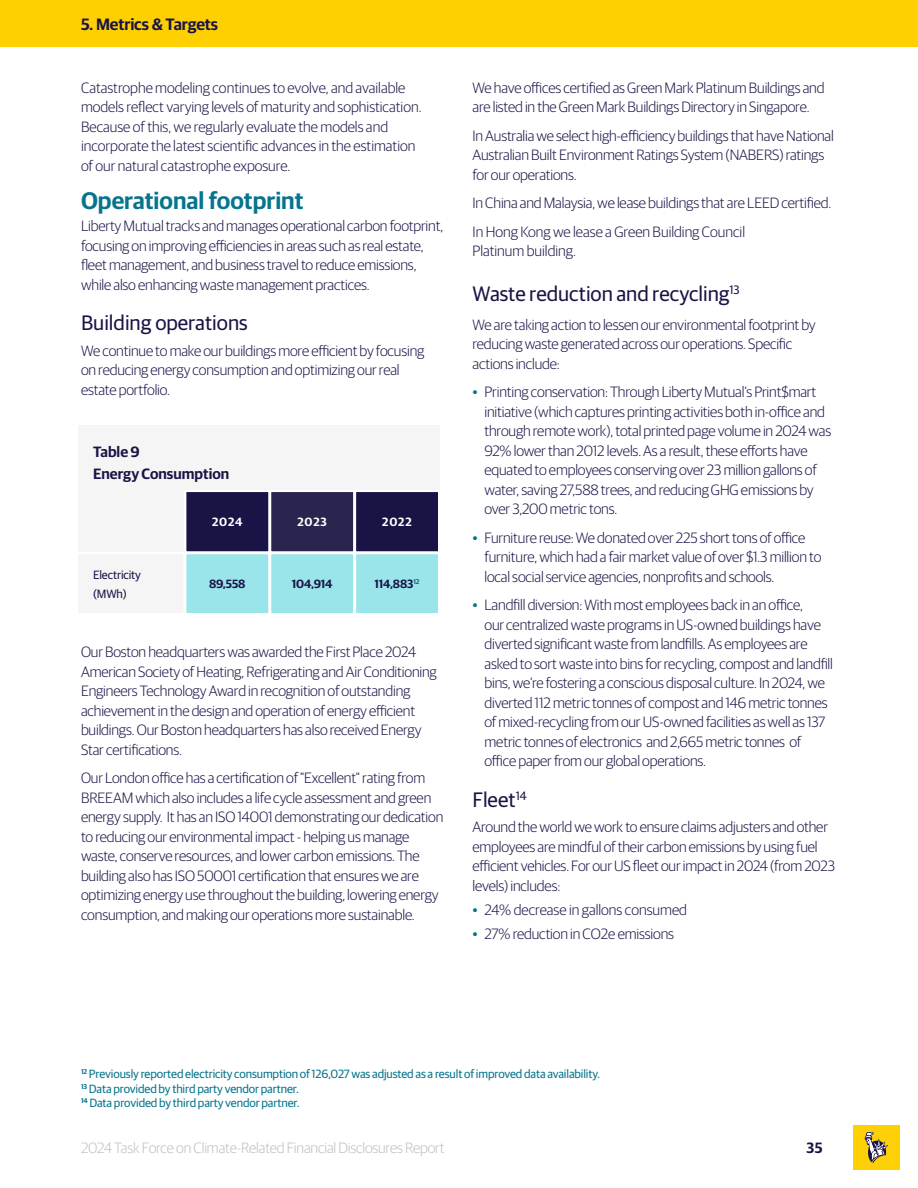
<style>
.page{position:relative;width:918px;height:1188px;background:#fff}
.page>*{position:absolute;margin:0;border:0;box-sizing:border-box;transform-origin:0 0}
.t1{font:600 24px "Guardian Sans";color:#06748c}
.t2{font:21px "Guardian Sans";color:#1a1446}
.t3{font:600 16.5px "Guardian Sans";letter-spacing:-.01em;color:#1a1446}
.t4{font:300 15px/19.5px "Guardian Sans";letter-spacing:-.01em;color:#1a1446}
.t5{font:300 15px "Guardian Sans";letter-spacing:-.01em;color:#c0bfc0}
.t6{font:600 15px/22.5px "Guardian Sans";color:#1a1446}
.t7{font:12px/14.4px "Guardian Sans";letter-spacing:-.01em;color:#06748c}
.t8{font:600 12px "Guardian Sans";letter-spacing:-.01em;color:#1a1446}
.t9{font:12px/19.5px "Guardian Sans";letter-spacing:-.01em;color:#1a1446}
.t10{font:600 12px "Guardian Sans";letter-spacing:.07em;color:#fff}
.s1{font-weight:400;color:#06748c}
</style>
<div class="page">
<div style="left:0;top:0;width:918px;height:46px;background:#ffd000"></div>
<div style="left:78px;top:426px;width:362px;height:64px;background:#f5f5f5"></div>
<svg style="left:186px;top:492px;width:252px;height:121px;background:#6a8aa2"></svg>
<div style="left:853px;top:1125px;width:46px;height:45px;background:#ffd000"></div>
<div style="left:857px;top:1128px;width:39px;height:39px;background:#fed007"></div>
<svg style="left:865px;top:1132px;width:23px;height:31px"></svg>
<p class="t3" style="left:81px;top:12px;width:139px">5. Metrics &amp; Targets</p>
<p class="t4" style="left:81px;top:77px;width:342px">Catastrophe modeling continues to evolve, and available models reflect varying levels of maturity and sophistication.<br>Because of this, we regularly evaluate the models and incorporate the latest scientific advances in the estimation of our natural catastrophe exposure.</p>
<h1 class="t1" style="left:81px;top:183px;width:224px">Operational footprint</h1>
<p class="t4" style="left:81px;top:215px;width:364px">Liberty Mutual tracks and manages operational carbon footprint, focusing on improving efficiencies in areas such as real estate, fleet management, and business travel to reduce emissions, while also enhancing waste management practices.</p>
<h2 class="t2" style="left:81px;top:308px;width:168px">Building operations</h2>
<p class="t4" style="left:81px;top:340px;width:345px">We continue to make our buildings more efficient by focusing on reducing energy consumption and optimizing our real estate portfolio.</p>
<p class="t6" style="left:93px;top:439px;width:138px">Table 9<br>Energy Consumption</p>
<p class="t10" style="left:212px;top:513px;width:32px">2024</p>
<p class="t10" style="left:382px;top:513px;width:31px">2022</p>
<p class="t10" style="left:297px;top:513px;width:31px">2023</p>
<p class="t9" style="left:93px;top:564px;width:49px">Electricity (MWh)</p>
<p class="t8" style="left:209px;top:575px;width:38px">89,558</p>
<p class="t8" style="left:292px;top:575px;width:42px">104,914</p>
<p class="t8" style="left:375px;top:575px;width:47px">114,883<sup>12</sup></p>
<p class="t4" style="left:81px;top:641px;width:357px">Our Boston headquarters was awarded the First Place 2024<br>American Society of Heating, Refrigerating and Air Conditioning Engineers Technology Award in recognition of outstanding achievement in the design and operation of energy efficient buildings. Our Boston headquarters has also received Energy Star certifications.</p>
<p class="t4" style="left:81px;top:767px;width:364px">Our London office has a certification of "Excellent" rating from BREEAM which also includes a life cycle assessment and green energy supply. It has an ISO 14001 demonstrating our dedication to reducing our environmental impact - helping us manage waste, conserve resources, and lower carbon emissions. The building also has ISO 50001 certification that ensures we are optimizing energy use throughout the building, lowering energy consumption, and making our operations more sustainable.</p>
<p class="t4" style="left:472px;top:77px;width:354px">We have offices certified as Green Mark Platinum Buildings and are listed in the Green Mark Buildings Directory in Singapore.</p>
<p class="t4" style="left:472px;top:125px;width:363px">In Australia we select high-efficiency buildings that have National<br>Australian Built Environment Ratings System (NABERS) ratings for our operations.</p>
<p class="t4" style="left:472px;top:188px;width:360px;line-height:28.5px">In China and Malaysia, we lease buildings that are LEED certified.<br>In Hong Kong we lease a Green Building Council</p>
<p class="t4" style="left:472px;top:240px;width:105px">Platinum building.</p>
<h2 class="t2" style="left:472px;top:279px;width:269px">Waste reduction and recycling<sup>13</sup></h2>
<p class="t4" style="left:472px;top:314px;width:345px">We are taking action to lessen our environmental footprint by reducing waste generated across our operations. Specific actions include:</p>
<p class="t4" style="left:484px;top:381px;width:348px;text-indent:-12px"><span class="s1">•</span> Printing conservation: Through Liberty Mutual’s Print$mart initiative (which captures printing activities both in-office and through remote work), total printed page volume in 2024 was 92% lower than 2012 levels. As a result, these efforts have equated to employees conserving over 23 million gallons of water, saving 27,588 trees, and reducing GHG emissions by over 3,200 metric tons.</p>
<p class="t4" style="left:484px;top:527px;width:338px;text-indent:-12px"><span class="s1">•</span> Furniture reuse: We donated over 225 short tons of office furniture, which had a fair market value of over $1.3 million to local social service agencies, nonprofits and schools.</p>
<p class="t4" style="left:484px;top:594px;width:350px;text-indent:-12px"><span class="s1">•</span> Landfill diversion: With most employees back in an office,<br>our centralized waste programs in US-owned buildings have diverted significant waste from landfills. As employees are asked to sort waste into bins for recycling, compost and landfill bins, we’re fostering a conscious disposal culture. In 2024, we diverted 112 metric tonnes of compost and 146 metric tonnes of mixed-recycling from our US-owned facilities as well as 137 metric tonnes of electronics and 2,665 metric tonnes of office paper from our global operations.</p>
<h2 class="t2" style="left:472px;top:785px;width:56px">Fleet<sup>14</sup></h2>
<p class="t4" style="left:472px;top:816px;width:364px">Around the world we work to ensure claims adjusters and other employees are mindful of their carbon emissions by using fuel efficient vehicles. For our US fleet our impact in 2024 (from 2023 levels) includes:</p>
<p class="t4" style="left:472px;top:899px;width:216px"><span class="s1">•</span> 24% decrease in gallons consumed</p>
<p class="t4" style="left:472px;top:923px;width:203px"><span class="s1">•</span> 27% reduction in CO2e emissions</p>
<p class="t7" style="left:81px;top:1066px;width:521px"><sup>12</sup> Previously reported electricity consumption of 126,027 was adjusted as a result of improved data availability.<br><sup>13</sup> Data provided by third party vendor partner.<br><sup>14</sup> Data provided by third party vendor partner.</p>
<p class="t5" style="left:81px;top:1138px;width:365px">2024 Task Force on Climate-Related Financial Disclosures Report</p>
<p class="t6" style="left:806px;top:1136px;width:18px">35</p>
</div>
